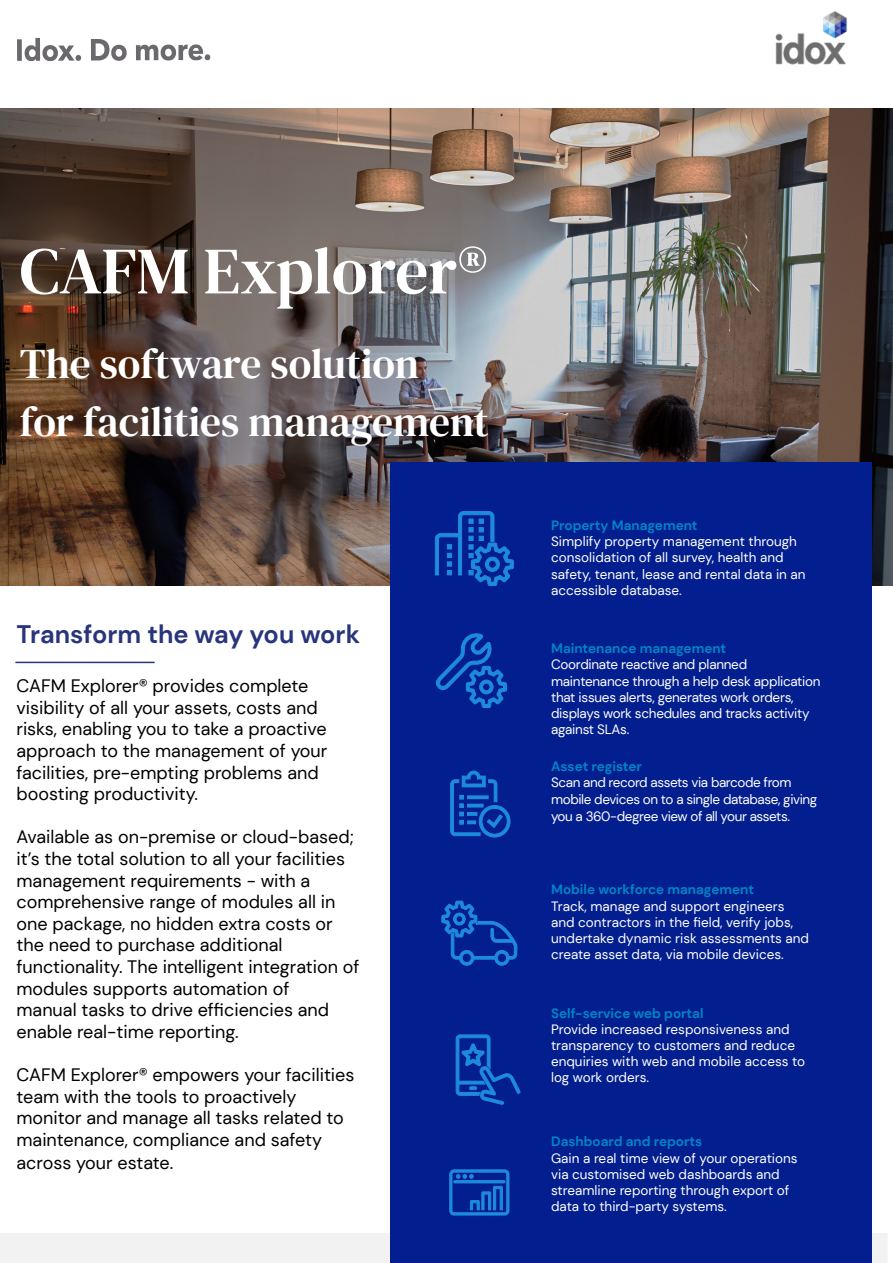
<style>
.page{position:relative;width:893px;height:1263px;background:#fff}
.page>*{position:absolute;margin:0;border:0;box-sizing:border-box;transform-origin:0 0}
.t1{font:66px "DM Serif Text";letter-spacing:-.005em;color:#fff}
.t2{font:41.7px/58.2px "DM Serif Text";color:#fff}
.t3{font:700 25.35px "DM Sans";color:#29357b}
.t4{font:18px/21.6px "DM Sans";color:#000}
.t5{font:13.5px/16.2px "DM Sans";color:#fff}
.t6{font:13.5px/16.2px "DM Sans";letter-spacing:-.02em;color:#fff}
.t7{font:700 13.5px "DM Sans";color:#0085c8}
.t8{font:13.5px/16.5px "DM Sans";letter-spacing:-.03em;color:#fff}
</style>
<div class="page">
<img style="left:0;top:108px;width:893px;height:477px">
<div style="left:0;top:1234px;width:887px;height:29px;background:#f2f2f2"></div>
<img style="left:775px;top:11px;width:72px;height:54px">
<svg style="left:17px;top:38px;width:64px;height:23px"></svg>
<svg style="left:91px;top:39px;width:36px;height:22px"></svg>
<svg style="left:136px;top:44px;width:74px;height:17px"></svg>
<div style="left:390px;top:463px;width:482px;height:800px;background:#031f8f"></div>
<hr style="left:15px;top:662px;width:140px;height:1px;background:#29357b">
<svg style="left:435px;top:511px;width:79px;height:75px"></svg>
<svg style="left:436px;top:633px;width:71px;height:75px"></svg>
<svg style="left:450px;top:771px;width:60px;height:66px"></svg>
<svg style="left:442px;top:901px;width:75px;height:64px"></svg>
<svg style="left:456px;top:1035px;width:64px;height:70px"></svg>
<svg style="left:450px;top:1170px;width:59px;height:45px"></svg>
<h1 class="t1" style="left:20px;top:233px;width:470px">CAFM Explorer®</h1>
<h2 class="t2" style="left:20px;top:335px;width:471px">The software solution<br>for facilities management</h2>
<h3 class="t3" style="left:16px;top:618px;width:345px">Transform the way you work</h3>
<p class="t4" style="left:16px;top:675px;width:312px">CAFM Explorer® provides complete visibility of all your assets, costs and risks, enabling you to take a proactive approach to the management of your facilities, pre-empting problems and boosting productivity.</p>
<p class="t4" style="left:16px;top:826px;width:345px">Available as on-premise or cloud-based; it’s the total solution to all your facilities management requirements - with a comprehensive range of modules all in one package, no hidden extra costs or the need to purchase additional functionality. The intelligent integration of modules supports automation of<br>manual tasks to drive efficiencies and enable real-time reporting.</p>
<p class="t4" style="left:16px;top:1064px;width:340px">CAFM Explorer® empowers your facilities team with the tools to proactively monitor and manage all tasks related to maintenance, compliance and safety across your estate.</p>
<p class="t7" style="left:551px;top:517px;width:148px">Property Management</p>
<p class="t5" style="left:551px;top:533px;width:256px">Simplify property management through consolidation of all survey, health and safety, tenant, lease and rental data in an accessible database.</p>
<p class="t7" style="left:551px;top:640px;width:177px">Maintenance management</p>
<p class="t6" style="left:551px;top:656px;width:271px">Coordinate reactive and planned maintenance through a help desk application that issues alerts, generates work orders, displays work schedules and tracks activity against SLAs.</p>
<p class="t7" style="left:551px;top:758px;width:92px">Asset register</p>
<p class="t8" style="left:551px;top:774px;width:268px">Scan and record assets via barcode from mobile devices on to a single database, giving you a 360-degree view of all your assets.</p>
<p class="t7" style="left:551px;top:881px;width:204px">Mobile workforce management</p>
<p class="t5" style="left:551px;top:898px;width:259px">Track, manage and support engineers and contractors in the field, verify jobs, undertake dynamic risk assessments and create asset data, via mobile devices.</p>
<p class="t7" style="left:551px;top:1004px;width:154px">Self-service web portal</p>
<p class="t5" style="left:551px;top:1021px;width:256px">Provide increased responsiveness and transparency to customers and reduce enquiries with web and mobile access to log work orders.</p>
<p class="t7" style="left:551px;top:1133px;width:153px">Dashboard and reports</p>
<p class="t5" style="left:551px;top:1150px;width:248px">Gain a real time view of your operations via customised web dashboards and streamline reporting through export of data to third-party systems.</p>
</div>
